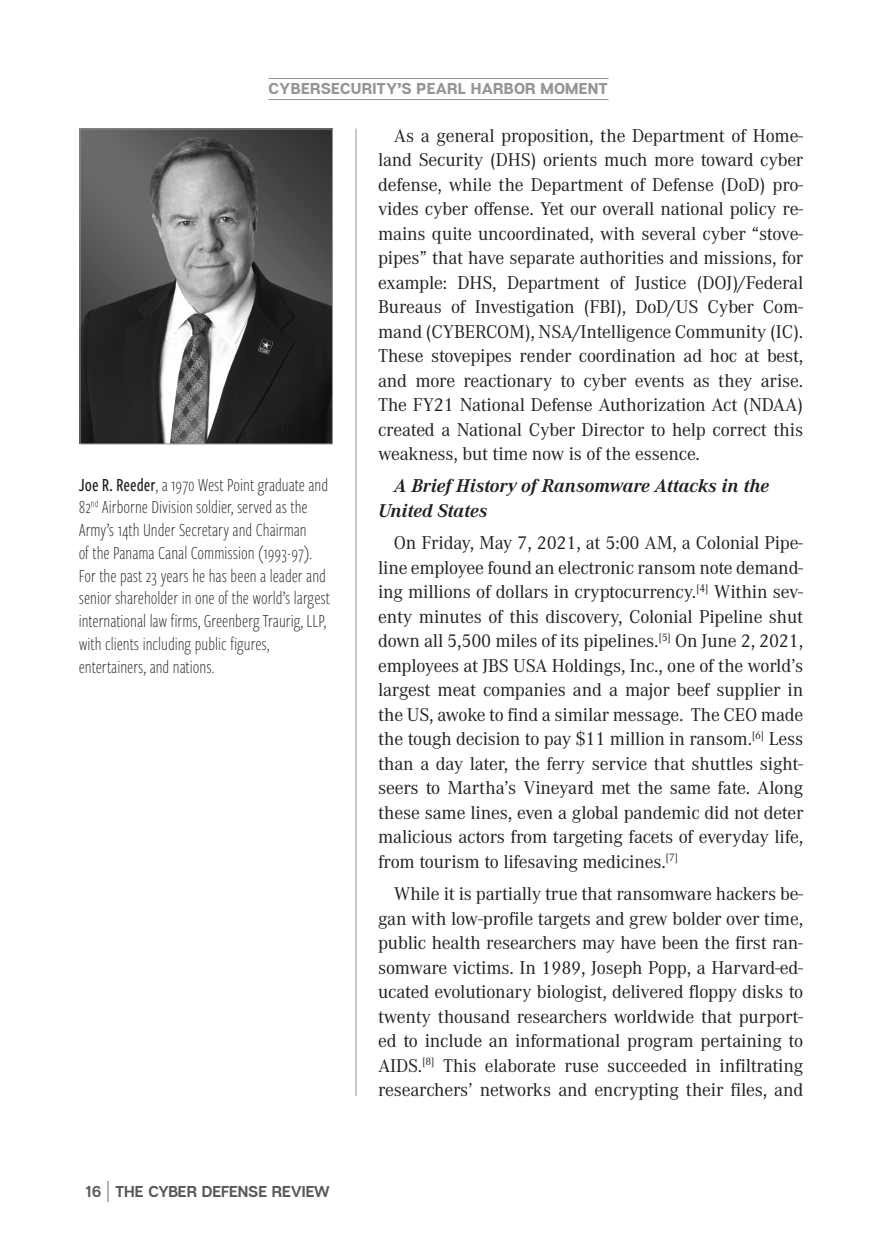
<style>
.page{position:relative;width:882px;height:1260px;background:#fff}
.page>*{position:absolute;margin:0;border:0;box-sizing:border-box;transform-origin:0 0}
.t1{font:19.25px/24.5px "Corporate A Pro";letter-spacing:-.01em;color:#231f20;text-align:justify}
.t2{font:300 19.25px/22.8px "Freight Sans Cmp Pro";color:#231f20}
.t3{font:italic 700 19.25px/24.5px "Corporate A Pro";color:#231f20}
.t4{font:800 15.75px "Articulat CF";letter-spacing:.01em;color:#939598}
.t5{font:700 15.75px "Articulat CF";letter-spacing:-.015em;color:#57585a}
.s1{font-weight:500}
.s2{font-family:"Bebas Neue";font-weight:300;font-size:29.75px;color:#231f20}
</style>
<div class="page">
<hr style="left:268px;top:78px;width:341px;height:1px;background:#939598">
<hr style="left:268px;top:99px;width:341px;height:1px;background:#939598">
<img style="left:82px;top:131px;width:249px;height:311px">
<div style="left:80px;top:129px;width:253px;height:315px;border:1px solid #939598"></div>
<hr style="left:356px;top:129px;width:1px;height:967px;background:#939598">
<p class="t4" style="left:269px;top:79px;width:341px">CYBERSECURITY’S PEARL HARBOR MOMENT</p>
<p class="t1" style="left:378px;top:122px;width:427px;text-indent:16px">As a general proposition, the Department of Home&shy;land Security (DHS) orients much more toward cyber defense, while the Department of Defense (DoD) pro&shy;vides cyber offense. Yet our overall national policy re&shy;mains quite uncoordinated, with several cyber “stove&shy;pipes” that have separate authorities and missions, for example: DHS, Department of Justice (DOJ)/Federal Bureaus of Investigation (FBI), DoD/US Cyber Com&shy;mand (CYBERCOM), NSA/Intelligence Community (IC).<br>These stovepipes render coordination ad hoc at best, and more reactionary to cyber events as they arise.<br>The FY21 National Defense Authorization Act (NDAA) created a National Cyber Director to help correct this weakness, but time now is of the essence.</p>
<p class="t3" style="left:378px;top:473px;width:393px;text-indent:16px">A Brief History of Ransomware Attacks in the<br>United States</p>
<p class="t1" style="left:378px;top:530px;width:427px;text-indent:16px">On Friday, May 7, 2021, at 5:00 AM, a Colonial Pipe&shy;line employee found an electronic ransom note demand&shy;ing millions of dollars in cryptocurrency.<sup>[4]</sup> Within sev&shy;enty minutes of this discovery, Colonial Pipeline shut down all 5,500 miles of its pipelines.<sup>[5]</sup> On June 2, 2021, employees at JBS USA Holdings, Inc., one of the world’s largest meat companies and a major beef supplier in the US, awoke to find a similar message. The CEO made the tough decision to pay $11 million in ransom.<sup>[6]</sup> Less than a day later, the ferry service that shuttles sight&shy;seers to Martha’s Vineyard met the same fate. Along these same lines, even a global pandemic did not deter malicious actors from targeting facets of everyday life, from tourism to lifesaving medicines.<sup>[7]</sup></p>
<p class="t1" style="left:378px;top:881px;width:427px;text-indent:16px">While it is partially true that ransomware hackers be&shy;gan with low-profile targets and grew bolder over time, public health researchers may have been the first ran&shy;somware victims. In 1989, Joseph Popp, a Harvard-ed&shy;ucated evolutionary biologist, delivered floppy disks to twenty thousand researchers worldwide that purport&shy;ed to include an informational program pertaining to AIDS.<sup>[8]</sup> This elaborate ruse succeeded in infiltrating researchers’ networks and encrypting their files, and</p>
<p class="t2" style="left:79px;top:472px;width:253px"><span class="s1">Joe R. Reeder</span>, a 1970 West Point graduate and 82<sup>nd</sup> Airborne Division soldier, served as the Army’s 14th Under Secretary and Chairman<br>of the Panama Canal Commission (1993-97).<br>For the past 23 years he has been a leader and senior shareholder in one of the world’s largest international law firms, Greenberg Traurig, LLP, with clients including public figures, entertainers, and nations.</p>
<p class="t5" style="left:85px;top:1182px;width:246px">16 <span class="s2">|</span> THE CYBER DEFENSE REVIEW</p>
</div>
